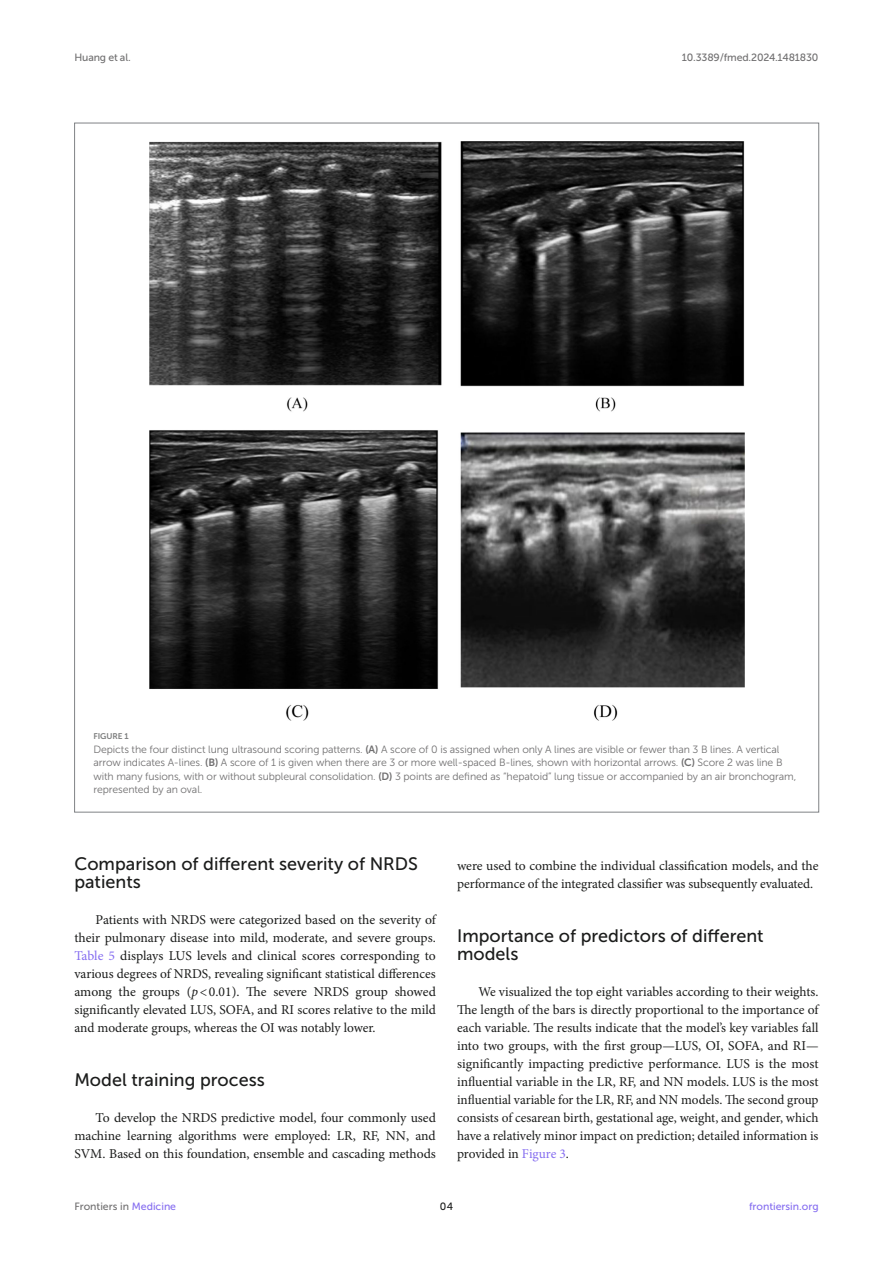
<style>
.page{position:relative;width:893px;height:1263px;background:#fff}
.page>*{position:absolute;margin:0;border:0;box-sizing:border-box;transform-origin:0 0}
.HEAD_2{font:18px/18px "Museo Sans 500";color:#1b1c1b}
.TEXT_FLUSH{font:13.5px/18px "Minion Pro";letter-spacing:-.005em;color:#1b1c1b;text-align:justify}
.FIG_LEG{font:10.5px/13.5px "Museo Sans 300";letter-spacing:-.01em;color:#706f70}
.t1{font:10.5px "Museo Sans 500";letter-spacing:-.015em;color:#706f70}
.t2{font:10.5px "Museo Sans 500";color:#856df0}
.t3{font:10.5px "Museo Sans 500";color:#1b1c1b}
.FIG_HD{font:8.25px "Museo Sans 700";letter-spacing:-.01em;color:#7e7f7f}
.s1{font-family:"Museo Sans 700"}
.s2{color:#856df0}
.s3{font-style:italic}
</style>
<div class="page">
<img style="left:149px;top:142px;width:595px;height:578px">
<p class="t1" style="left:74px;top:51px;width:58px">Huang et al.</p>
<p class="t1" style="left:682px;top:51px;width:138px">10.3389/fmed.2024.1481830</p>
<p class="FIG_HD" style="left:94px;top:732px;width:37px">FIGURE 1</p>
<p class="FIG_LEG" style="left:94px;top:742px;width:704px">Depicts the four distinct lung ultrasound scoring patterns. <span class="s1">(A)</span> A score of 0 is assigned when only A lines are visible or fewer than 3 B lines. A vertical arrow indicates A-lines. <span class="s1">(B)</span> A score of 1 is given when there are 3 or more well-spaced B-lines, shown with horizontal arrows. <span class="s1">(C)</span> Score 2 was line B with many fusions, with or without subpleural consolidation. <span class="s1">(D)</span> 3 points are defined as “hepatoid” lung tissue or accompanied by an air bronchogram, represented by an oval.</p>
<p class="HEAD_2" style="left:74px;top:855px;width:345px">Comparison of different severity of NRDS patients</p>
<p class="TEXT_FLUSH" style="left:74px;top:911px;width:363px;text-indent:21px">Patients with NRDS were categorized based on the severity of their pulmonary disease into mild, moderate, and severe groups.<br><span class="s2">Table 5</span> displays LUS levels and clinical scores corresponding to various degrees of NRDS, revealing significant statistical differences among the groups (<span class="s3">p</span>&lt;0.01). The severe NRDS group showed significantly elevated LUS, SOFA, and RI scores relative to the mild and moderate groups, whereas the OI was notably lower.</p>
<p class="HEAD_2" style="left:74px;top:1071px;width:192px">Model training process</p>
<p class="TEXT_FLUSH" style="left:74px;top:1109px;width:363px;text-indent:21px">To develop the NRDS predictive model, four commonly used machine learning algorithms were employed: LR, RF, NN, and SVM. Based on this foundation, ensemble and cascading methods</p>
<p class="TEXT_FLUSH" style="left:457px;top:857px;width:363px">were used to combine the individual classification models, and the performance of the integrated classifier was subsequently evaluated.</p>
<p class="HEAD_2" style="left:457px;top:927px;width:308px">Importance of predictors of different models</p>
<p class="TEXT_FLUSH" style="left:457px;top:983px;width:363px;text-indent:21px">We visualized the top eight variables according to their weights.<br>The length of the bars is directly proportional to the importance of each variable. The results indicate that the model’s key variables fall into two groups, with the first group—LUS, OI, SOFA, and RI— significantly impacting predictive performance. LUS is the most influential variable in the LR, RF, and NN models. LUS is the most influential variable for the LR, RF, and NN models. The second group consists of cesarean birth, gestational age, weight, and gender, which have a relatively minor impact on prediction; detailed information is provided in <span class="s2">Figure 3</span>.</p>
<p class="t1" style="left:74px;top:1200px;width:103px">Frontiers in <span class="s2">Medicine</span></p>
<p class="t3" style="left:440px;top:1200px;width:15px">04</p>
<p class="t2" style="left:749px;top:1200px;width:71px">frontiersin.org</p>
</div>
